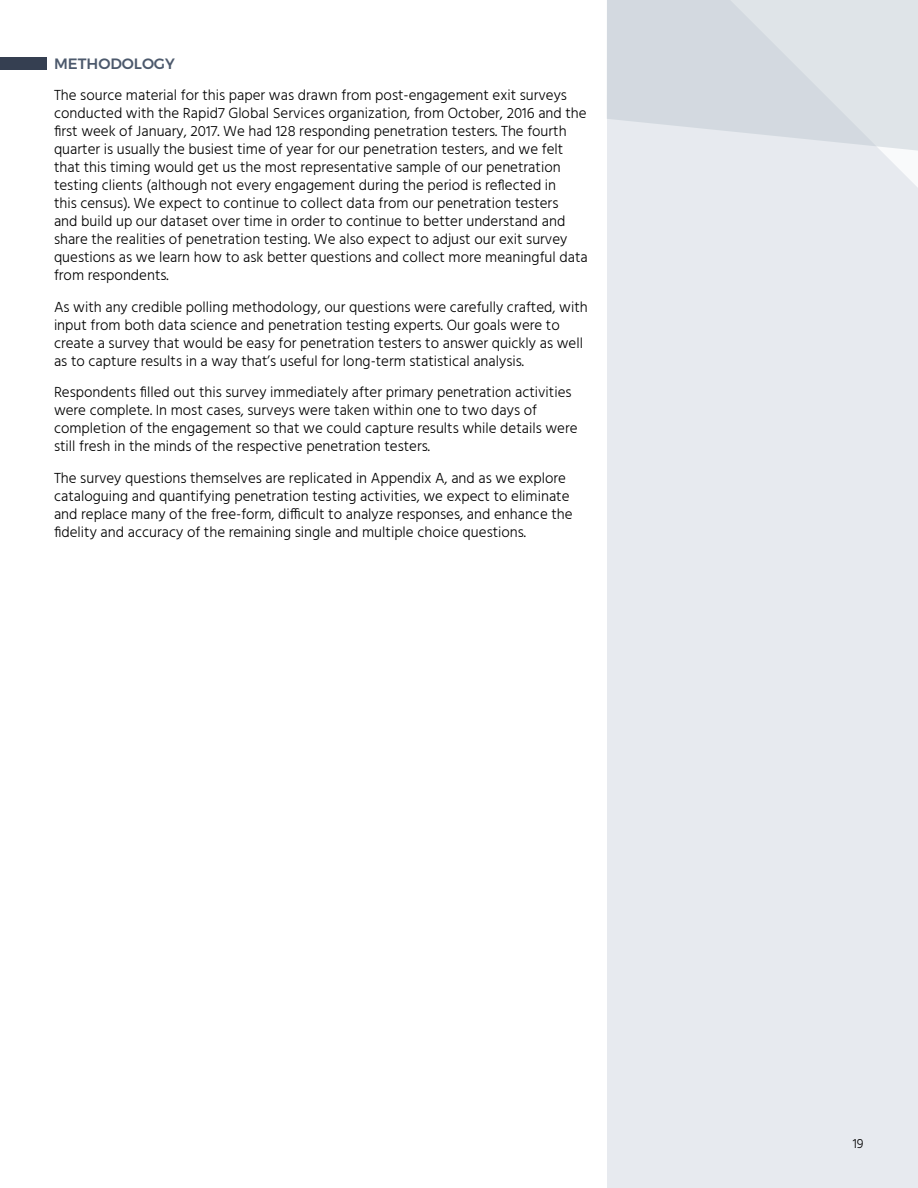
<style>
.page{position:relative;width:918px;height:1188px;background:#fff}
.page>*{position:absolute;margin:0;border:0;box-sizing:border-box;transform-origin:0 0}
.t1{font:300 15px/18px "Hind";color:#000}
.t2{font:500 15px "Montserrat";color:#4c596c}
.t3{font:300 13.5px "Hind";color:#000}
</style>
<div class="page">
<div style="left:607px;top:0;width:311px;height:1188px;background:#e7eaef"></div>
<svg style="left:607px;top:0;width:311px;height:170px"></svg>
<div style="left:0;top:57px;width:47px;height:13px;background:#353f51"></div>
<p class="t2" style="left:54px;top:54px;width:122px">METHODOLOGY</p>
<p class="t1" style="left:54px;top:87px;width:535px">The source material for this paper was drawn from post-engagement exit surveys conducted with the Rapid7 Global Services organization, from October, 2016 and the first week of January, 2017. We had 128 responding penetration testers. The fourth quarter is usually the busiest time of year for our penetration testers, and we felt that this timing would get us the most representative sample of our penetration testing clients (although not every engagement during the period is reflected in<br>this census). We expect to continue to collect data from our penetration testers<br>and build up our dataset over time in order to continue to better understand and share the realities of penetration testing. We also expect to adjust our exit survey questions as we learn how to ask better questions and collect more meaningful data from respondents.</p>
<p class="t1" style="left:54px;top:299px;width:535px">As with any credible polling methodology, our questions were carefully crafted, with input from both data science and penetration testing experts. Our goals were to create a survey that would be easy for penetration testers to answer quickly as well as to capture results in a way that’s useful for long-term statistical analysis.</p>
<p class="t1" style="left:54px;top:384px;width:525px">Respondents filled out this survey immediately after primary penetration activities were complete. In most cases, surveys were taken within one to two days of completion of the engagement so that we could capture results while details were still fresh in the minds of the respective penetration testers.</p>
<p class="t1" style="left:54px;top:470px;width:520px">The survey questions themselves are replicated in Appendix A, and as we explore cataloguing and quantifying penetration testing activities, we expect to eliminate and replace many of the free-form, difficult to analyze responses, and enhance the fidelity and accuracy of the remaining single and multiple choice questions.</p>
<p class="t3" style="left:853px;top:1135px;width:12px">19</p>
</div>
